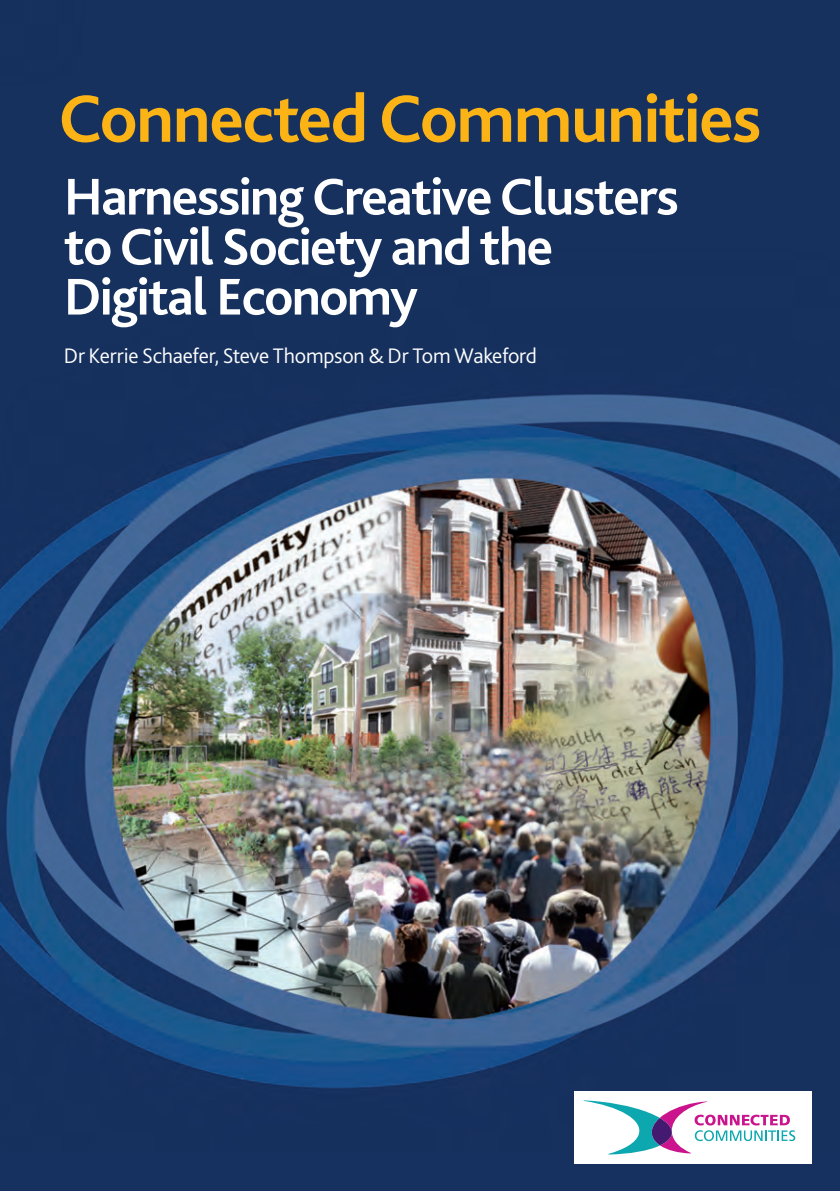
<style>
.page{position:relative;width:840px;height:1191px;background:#fff}
.page>*{position:absolute;margin:0;border:0;box-sizing:border-box;transform-origin:0 0}
.t1{font:700 70px "Bliss 2";letter-spacing:-.02em;color:#fbb316}
.COVER_HEADING{font:700 54px/50px "Bliss 2";letter-spacing:-.03em;color:#fff}
.Cover_Author{font:300 22px "Bliss 2";letter-spacing:-.01em;color:#fff}
</style>
<div class="page">
<div style="left:0;top:0;width:839px;height:1191px;background:#16315f"></div>
<img style="left:0;top:394px;width:839px;height:756px">
<div style="left:573px;top:1091px;width:238px;height:72px;background:#fff"></div>
<svg style="left:583px;top:1100px;width:211px;height:54px"></svg>
<p class="t1" style="left:58px;top:75px;width:704px">Connected Communities</p>
<p class="COVER_HEADING" style="left:64px;top:170px;width:616px">Harnessing Creative Clusters to Civil Society and the<br>Digital Economy</p>
<p class="Cover_Author" style="left:64px;top:342px;width:474px">Dr Kerrie Schaefer, Steve Thompson &amp; Dr Tom Wakeford</p>
</div>
